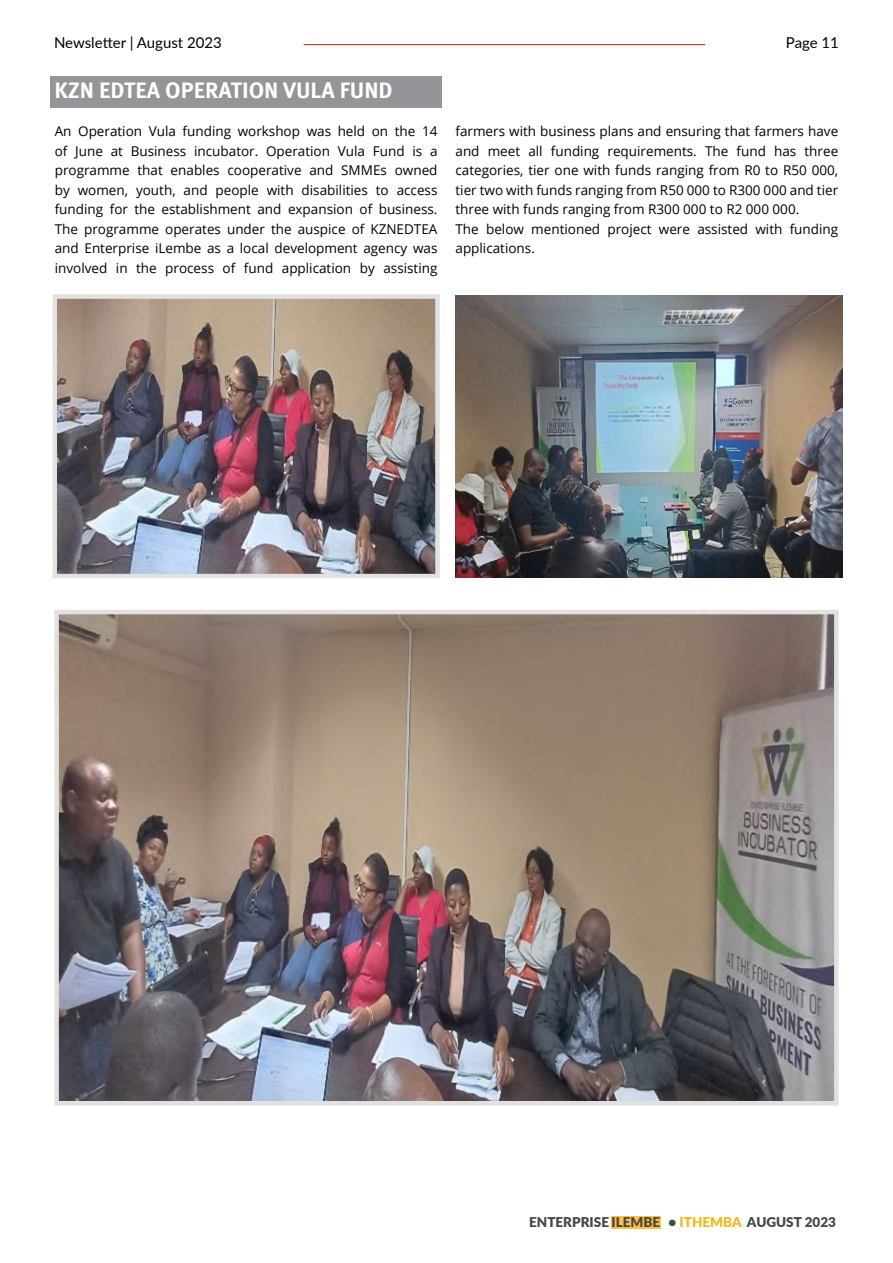
<style>
.page{position:relative;width:893px;height:1263px;background:#fff}
.page>*{position:absolute;margin:0;border:0;box-sizing:border-box;transform-origin:0 0}
.t1{font:700 22.5px "Meta Pro";color:#fff}
.t2{font:15px "Lato";color:#000}
.t3{font:13.5px/19.5px "Open Sans";color:#000;text-align:justify}
.t4{font:900 13.5px "Lato";color:#464749}
.s1{color:#f1ba1b}
</style>
<div class="page">
<img style="left:59px;top:615px;width:775px;height:485px">
<div style="left:54px;top:610px;width:785px;height:495px;border:4px solid #e1e1e0"></div>
<img style="left:455px;top:295px;width:388px;height:282px">
<img style="left:57px;top:299px;width:378px;height:274px">
<div style="left:52px;top:294px;width:388px;height:284px;border:4px solid #e1e1e0"></div>
<div style="left:50px;top:76px;width:392px;height:32px;background:#939598"></div>
<div style="left:612px;top:1216px;width:49px;height:12px;background:#fec041"></div>
<hr style="left:304px;top:44px;width:401px;height:1px;background:#ba2800">
<p class="t2" style="left:54px;top:32px;width:169px">Newsletter | August 2023</p>
<p class="t2" style="left:786px;top:32px;width:55px">Page 11</p>
<h1 class="t1" style="left:54px;top:73px;width:340px">KZN EDTEA OPERATION VULA FUND</h1>
<p class="t3" style="left:55px;top:121px;width:384px">An Operation Vula funding workshop was held on the 14 of June at Business incubator. Operation Vula Fund is a programme that enables cooperative and SMMEs owned by women, youth, and people with disabilities to access funding for the establishment and expansion of business.<br>The programme operates under the auspice of KZNEDTEA and Enterprise iLembe as a local development agency was involved in the process of fund application by assisting</p>
<p class="t3" style="left:455px;top:121px;width:384px;text-align:left">farmers with business plans and ensuring that farmers have and meet all funding requirements. The fund has three categories, tier one with funds ranging from R0 to R50 000, tier two with funds ranging from R50 000 to R300 000 and tier three with funds ranging from R300 000 to R2 000 000.<br>The below mentioned project were assisted with funding applications.</p>
<p class="t4" style="left:529px;top:1212px;width:308px">ENTERPRISE ILEMBE • <span class="s1">ITHEMBA</span> AUGUST 2023</p>
</div>
